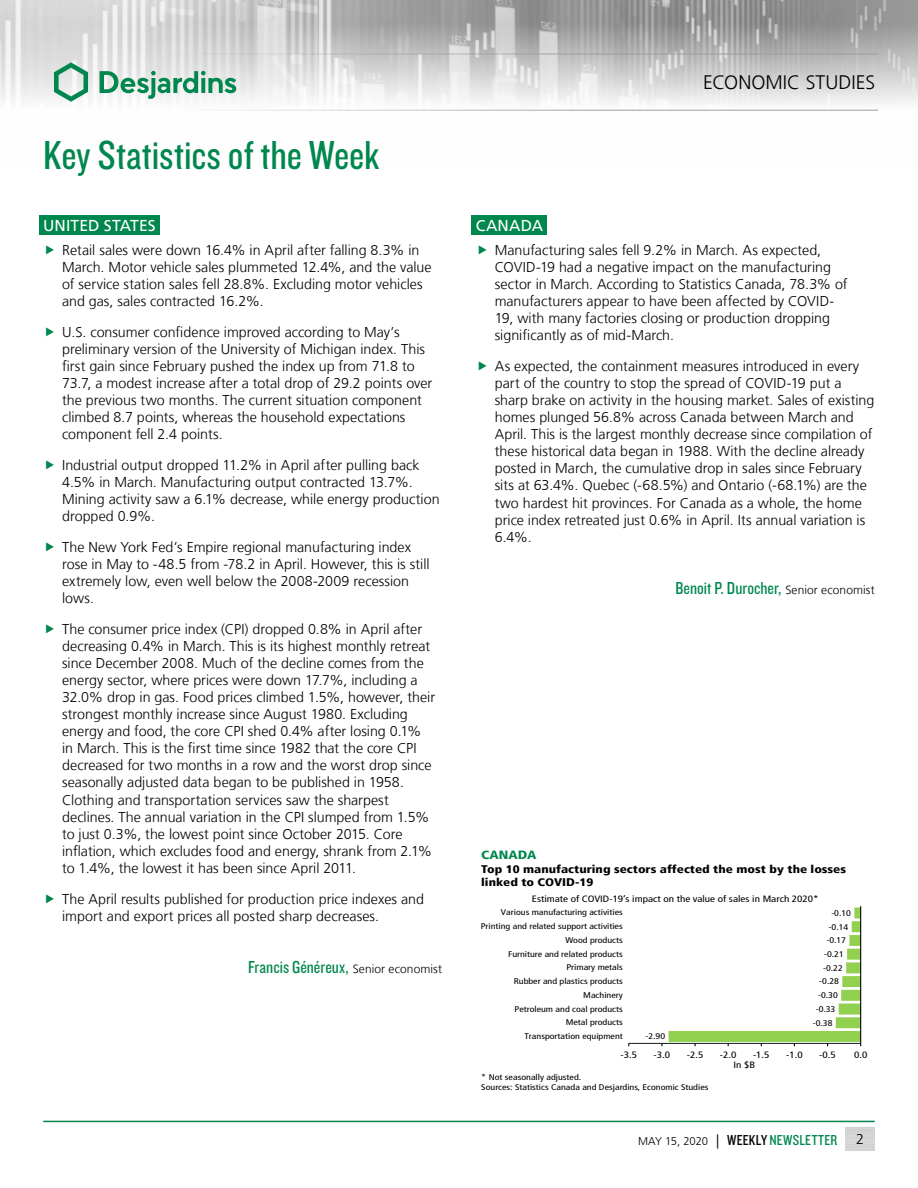
<style>
.page{position:relative;width:918px;height:1188px;background:#fff}
.page>*{position:absolute;margin:0;border:0;box-sizing:border-box;transform-origin:0 0}
.t1{font:42px "Knockout 29 Junior Ltweight";color:#00874e}
.t2{font:300 19.5px "Frutiger LT";letter-spacing:.005em;color:#000}
.t3{font:18px "Knockout 29 Junior Ltweight";color:#00874e}
.t4{font:15.75px "Frutiger LT";letter-spacing:.005em;color:#fff}
.t5{font:300 14.25px/17.1px "Frutiger LT";color:#000}
.t6{font:900 condensed 12px "Frutiger LT";color:#00874e;scale:1.2 1}
.t7{font:300 11.25px "Frutiger LT";letter-spacing:-.005em;color:#000}
.t8{font:900 condensed 11.1px/13.2px "Frutiger LT";color:#000;scale:1.2 1}
.t9{font:condensed 9.15px "Frutiger LT";color:#000;scale:1.2 1}
.t10{font:condensed 8.25px/9.9px "Frutiger LT";color:#000;scale:1.2 1}
.s1{font-family:"Frutiger LT";font-weight:300;font-size:12px;color:#000}
.s2{font-size:14.25px}
.s3{font-family:"Knockout 29 Junior Ltweight";font-weight:400;font-size:15px}
.s4{font-family:"Knockout 29 Junior Ltweight";font-weight:400;font-size:15px;color:#00874e}
</style>
<div class="page">
<img style="left:0;top:0;width:918px;height:110px">
<hr style="left:0;top:54px;width:878px;height:1px;background:#9d9d9c">
<hr style="left:0;top:110px;width:878px;height:1px;background:#9d9d9c">
<svg style="left:54px;top:62px;width:34px;height:40px"></svg>
<svg style="left:100px;top:71px;width:136px;height:28px"></svg>
<hr style="left:43px;top:1121px;width:832px;height:1px;background:#00874e">
<div style="left:39px;top:215px;width:121px;height:20px;background:#00874e"></div>
<div style="left:472px;top:215px;width:75px;height:20px;background:#00874e"></div>
<hr style="left:629px;top:1043px;width:232px;height:1px;background:#000">
<svg style="left:669px;top:908px;width:192px;height:138px"></svg>
<hr style="left:860px;top:906px;width:1px;height:137px;background:#000">
<h1 class="t1" style="left:43px;top:128px;width:338px">Key Statistics of the Week</h1>
<p class="t4" style="left:43px;top:216px;width:114px">UNITED STATES</p>
<p class="t5" style="left:62px;top:241px;width:371px">Retail sales were down 16.4% in April after falling 8.3% in March. Motor vehicle sales plummeted 12.4%, and the value of service station sales fell 28.8%. Excluding motor vehicles and gas, sales contracted 16.2%.</p>
<p class="t5" style="left:62px;top:323px;width:372px">U.S. consumer confidence improved according to May’s preliminary version of the University of Michigan index. This first gain since February pushed the index up from 71.8 to 73.7, a modest increase after a total drop of 29.2 points over the previous two months. The current situation component climbed 8.7 points, whereas the household expectations component fell 2.4 points.</p>
<p class="t5" style="left:62px;top:456px;width:379px">Industrial output dropped 11.2% in April after pulling back 4.5% in March. Manufacturing output contracted 13.7%.<br>Mining activity saw a 6.1% decrease, while energy production dropped 0.9%.</p>
<p class="t5" style="left:62px;top:538px;width:369px">The New York Fed’s Empire regional manufacturing index rose in May to -48.5 from -78.2 in April. However, this is still extremely low, even well below the 2008-2009 recession lows.</p>
<p class="t5" style="left:62px;top:620px;width:374px">The consumer price index (CPI) dropped 0.8% in April after decreasing 0.4% in March. This is its highest monthly retreat since December 2008. Much of the decline comes from the energy sector, where prices were down 17.7%, including a 32.0% drop in gas. Food prices climbed 1.5%, however, their strongest monthly increase since August 1980. Excluding energy and food, the core CPI shed 0.4% after losing 0.1% in March. This is the first time since 1982 that the core CPI decreased for two months in a row and the worst drop since seasonally adjusted data began to be published in 1958.<br>Clothing and transportation services saw the sharpest declines. The annual variation in the CPI slumped from 1.5% to just 0.3%, the lowest point since October 2015. Core inflation, which excludes food and energy, shrank from 2.1% to 1.4%, the lowest it has been since April 2011.</p>
<p class="t5" style="left:62px;top:890px;width:363px">The April results published for production price indexes and import and export prices all posted sharp decreases.</p>
<p class="t3" style="left:248px;top:955px;width:196px">Francis Généreux, <span class="s1">Senior economist</span></p>
<h2 class="t2" style="left:703px;top:72px;width:174px">ECONOMIC STUDIES</h2>
<p class="t4" style="left:476px;top:216px;width:69px">CANADA</p>
<p class="t5" style="left:495px;top:241px;width:354px">Manufacturing sales fell 9.2% in March. As expected, COVID-19 had a negative impact on the manufacturing sector in March. According to Statistics Canada, 78.3% of manufacturers appear to have been affected by COVID-19, with many factories closing or production dropping significantly as of mid-March.</p>
<p class="t5" style="left:495px;top:357px;width:381px">As expected, the containment measures introduced in every part of the country to stop the spread of COVID-19 put a sharp brake on activity in the housing market. Sales of existing homes plunged 56.8% across Canada between March and April. This is the largest monthly decrease since compilation of these historical data began in 1988. With the decline already posted in March, the cumulative drop in sales since February sits at 63.4%. Quebec (-68.5%) and Ontario (-68.1%) are the two hardest hit provinces. For Canada as a whole, the home price index retreated just 0.6% in April. Its annual variation is 6.4%.</p>
<p class="t3" style="left:675px;top:576px;width:201px">Benoit P. Durocher, <span class="s1">Senior economist</span></p>
<p class="t6" style="left:481px;top:848px;width:48px">CANADA</p>
<p class="t8" style="left:481px;top:862px;width:306px">Top 10 manufacturing sectors affected the most by the losses linked to COVID-19</p>
<p class="t9" style="left:532px;top:894px;width:241px">Estimate of COVID-19’s impact on the value of sales in March 2020*</p>
<p class="t10" style="left:501px;top:908px;width:103px">Various manufacturing activities</p>
<p class="t10" style="left:831px;top:908px;width:18px">-0.10</p>
<p class="t10" style="left:481px;top:921px;width:120px">Printing and related support activities</p>
<p class="t10" style="left:829px;top:922px;width:18px">-0.14</p>
<p class="t10" style="left:565px;top:935px;width:49px">Wood products</p>
<p class="t10" style="left:826px;top:936px;width:18px">-0.17</p>
<p class="t10" style="left:508px;top:949px;width:97px">Furniture and related products</p>
<p class="t10" style="left:824px;top:949px;width:18px">-0.21</p>
<p class="t10" style="left:567px;top:963px;width:48px">Primary metals</p>
<p class="t10" style="left:823px;top:963px;width:18px">-0.22</p>
<p class="t10" style="left:514px;top:976px;width:92px">Rubber and plastics products</p>
<p class="t10" style="left:819px;top:977px;width:18px">-0.28</p>
<p class="t10" style="left:583px;top:990px;width:34px">Machinery</p>
<p class="t10" style="left:818px;top:990px;width:18px">-0.30</p>
<p class="t10" style="left:515px;top:1004px;width:92px">Petroleum and coal products</p>
<p class="t10" style="left:816px;top:1004px;width:18px">-0.33</p>
<p class="t10" style="left:566px;top:1017px;width:49px">Metal products</p>
<p class="t10" style="left:813px;top:1018px;width:18px">-0.38</p>
<p class="t10" style="left:525px;top:1031px;width:83px">Transportation equipment</p>
<p class="t10" style="left:646px;top:1032px;width:18px">-2.90</p>
<p class="t9" style="left:621px;top:1049px;width:15px">-3.5</p>
<p class="t9" style="left:654px;top:1049px;width:15px">-3.0</p>
<p class="t9" style="left:687px;top:1049px;width:15px">-2.5</p>
<p class="t9" style="left:720px;top:1049px;width:15px">-2.0</p>
<p class="t9" style="left:753px;top:1049px;width:15px">-1.5</p>
<p class="t9" style="left:786px;top:1049px;width:15px">-1.0</p>
<p class="t9" style="left:819px;top:1049px;width:15px">-0.5</p>
<p class="t9" style="left:854px;top:1049px;width:13px">0.0</p>
<p class="t10" style="left:481px;top:1072px;width:191px">* Not seasonally adjusted.<br>Sources: Statistics Canada and Desjardins, Economic Studies</p>
<p class="t9" style="left:734px;top:1060px;width:20px">In $B</p>
<p class="t7" style="left:638px;top:1135px;width:201px">MAY 15, 2020 <span class="s2">|</span> <span class="s3">WEEKLY</span> <span class="s4">NEWSLETTER</span></p>
<p class="t5" style="left:856px;top:1131px;width:9px">2</p>
</div>
